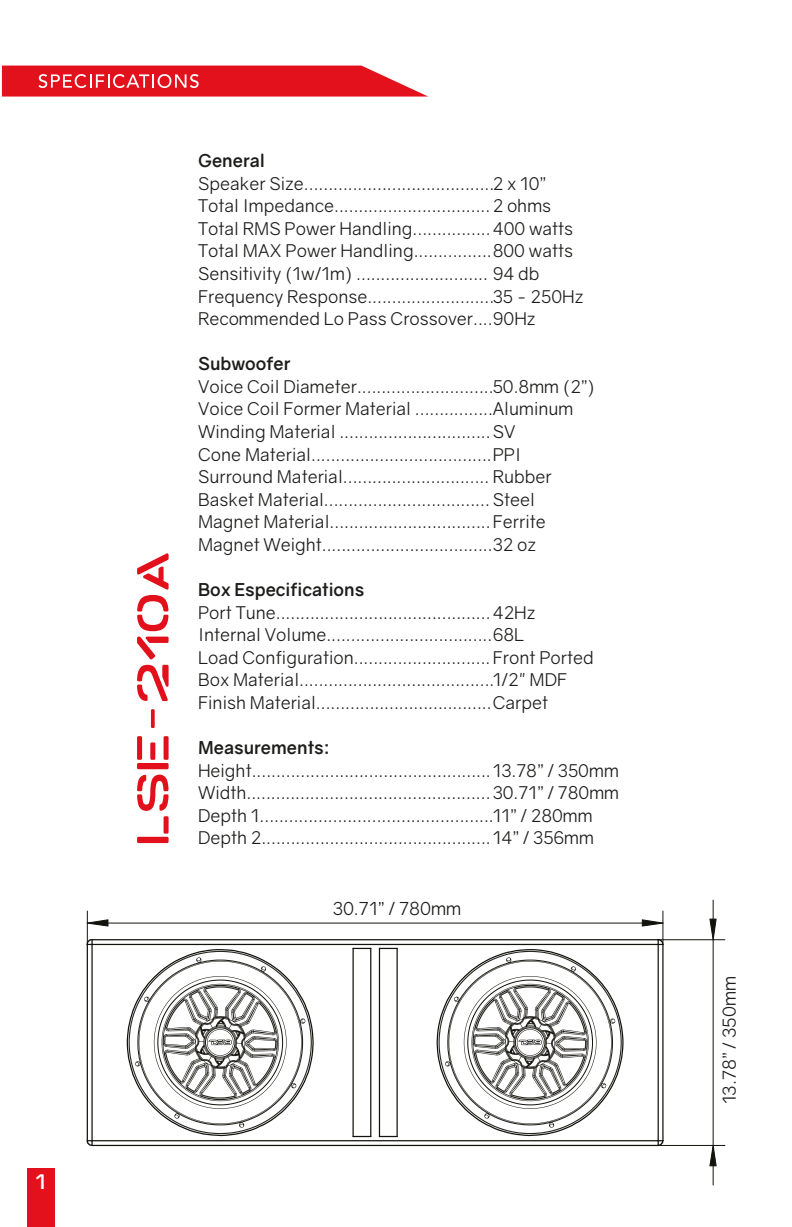
<style>
.page{position:relative;width:792px;height:1227px;background:#fff}
.page>*{position:absolute;margin:0;border:0;box-sizing:border-box;transform-origin:0 0}
.t1{font:53.6px "Antaris ST CF";color:#e2101b}
.t2{font:700 20px "Gravity";color:#fff}
.t3{font:18px "Gravity";color:#1d1d1c}
.t4{font:17.6px/22.6px "Gravity";color:#1d1d1c}
.t5{font:700 17.6px "Gravity";color:#1d1d1c}
</style>
<div class="page">
<svg style="left:87px;top:899px;width:638px;height:286px"></svg>
<svg style="left:2px;top:66px;width:425px;height:30px;background:#e62f38"></svg>
<div style="left:28px;top:1168px;width:27px;height:58px;background:#e3111b"></div>
<h1 class="t1" style="left:128px;top:845px;width:296px;rotate:-90deg">LSE-210A</h1>
<p class="t5" style="left:198px;top:150px;width:69px">General</p>
<p class="t4" style="left:198px;top:172px;width:387px">Speaker Size.......................................2 x 10” Total Impedance................................2 ohms Total RMS Power Handling................400 watts Total MAX Power Handling................800 watts Sensitivity (1w/1m) ........................... 94 db Frequency Response..........................35 - 250Hz Recommended Lo Pass Crossover....90Hz</p>
<p class="t5" style="left:198px;top:353px;width:94px">Subwoofer</p>
<p class="t4" style="left:198px;top:375px;width:398px">Voice Coil Diameter............................50.8mm (2”)<br>Voice Coil Former Material ................Aluminum Winding Material ...............................SV<br>Cone Material.....................................PPI Surround Material.............................. Rubber Basket Material.................................. Steel Magnet Material.................................Ferrite Magnet Weight...................................32 oz</p>
<p class="t5" style="left:198px;top:578px;width:168px">Box Especifications</p>
<p class="t4" style="left:198px;top:601px;width:397px">Port Tune............................................42Hz Internal Volume..................................68L<br>Load Configuration............................Front Ported Box Material........................................1/2" MDF Finish Material....................................Carpet</p>
<p class="t5" style="left:198px;top:736px;width:133px">Measurements:</p>
<p class="t4" style="left:198px;top:759px;width:423px">Height.................................................13.78” / 350mm Width..................................................30.71” / 780mm Depth 1................................................11” / 280mm Depth 2...............................................14” / 356mm</p>
<p class="t3" style="left:333px;top:897px;width:130px">30.71” / 780mm</p>
<p class="t2" style="left:35px;top:1169px;width:13px">1</p>
<p class="t3" style="left:718px;top:1104px;width:130px;rotate:-90deg">13.78” / 350mm</p>
</div>
